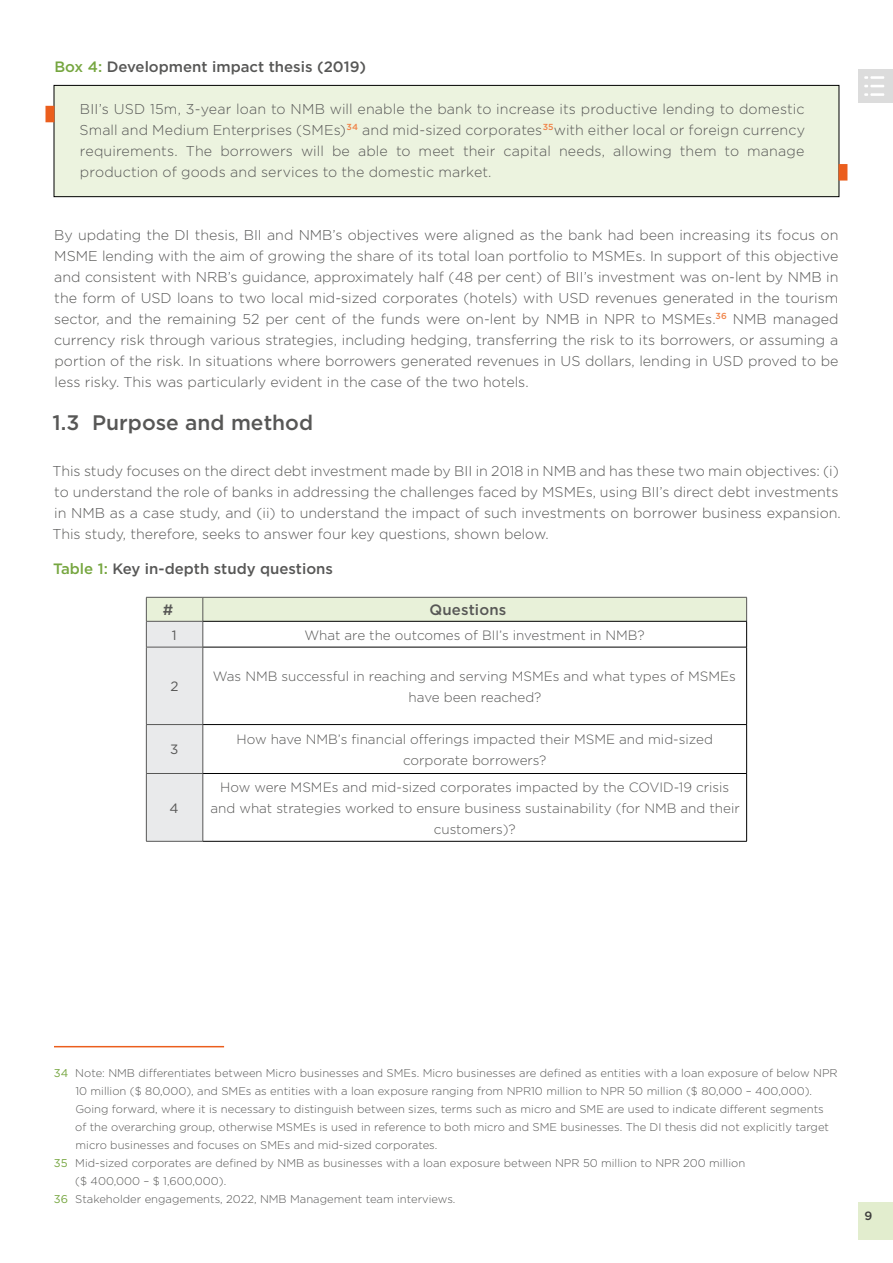
<style>
.page{position:relative;width:893px;height:1263px;background:#fff}
.page>*{position:absolute;margin:0;border:0;box-sizing:border-box;transform-origin:0 0}
.t1{font:500 21px "Gotham";color:#575756}
.ParaStyle63_Box_title{font:500 15px "Gotham";color:#575756}
.Table{font:500 15px "Gotham";color:#575756}
.Table_header{font:500 15px "Gotham";letter-spacing:.01em;color:#575756}
.ParaStyle56_Normal_4_after{font:300 14.25px/21px "Gotham";color:#575756;text-align:justify}
.ParaStyle194_Box{font:300 14.25px/21px "Gotham";letter-spacing:.01em;color:#575756;text-align:justify}
.Cell_text{font:300 13.5px/21px "Gotham";color:#575756;text-align:center}
.Cell_left_grey{font:13.5px "Gotham";color:#575756}
.t2{font:500 12px "Gotham";color:#3c3c3b}
.ParaStyle82_footnote{font:300 11.25px/18px "Gotham";color:#575756}
.s1{color:#76a640}
.s2{font-weight:400;color:#76a640}
</style>
<div class="page">
<div style="left:859px;top:1202px;width:34px;height:37px;background:#e2edce"></div>
<div style="left:859px;top:69px;width:34px;height:34px;background:#dcdcdc"></div>
<hr style="left:870px;top:93px;width:14px;height:3px;background:#fff">
<hr style="left:870px;top:76px;width:14px;height:3px;background:#fff">
<svg style="left:864px;top:85px;width:20px;height:2px"></svg>
<div style="left:54px;top:85px;width:785px;height:112px;background:#ecf3df"></div>
<div style="left:54px;top:85px;width:785px;height:112px;border:1px solid #000"></div>
<div style="left:45px;top:106px;width:9px;height:16px;background:#eb5e1d"></div>
<div style="left:838px;top:164px;width:9px;height:17px;background:#eb5e1d"></div>
<hr style="left:203px;top:841px;width:544px;height:1px;background:#000">
<hr style="left:146px;top:841px;width:57px;height:1px;background:#575756">
<svg style="left:146px;top:597px;width:601px;height:244px"></svg>
<hr style="left:146px;top:647px;width:57px;height:1px;background:#575756">
<hr style="left:54px;top:1046px;width:170px;height:1px;background:#eb5e1d">
<p class="ParaStyle63_Box_title" style="left:54px;top:56px;width:313px"><span class="s1">Box 4:</span> Development impact thesis (2019)</p>
<p class="ParaStyle194_Box" style="left:79px;top:98px;width:727px">BII’s USD 15m, 3-year loan to NMB will enable the bank to increase its productive lending to domestic Small and Medium Enterprises (SMEs)<sup>34</sup> and mid-sized corporates<sup>35</sup>with either local or foreign currency requirements. The borrowers will be able to meet their capital needs, allowing them to manage production of goods and services to the domestic market.</p>
<p class="ParaStyle56_Normal_4_after" style="left:54px;top:224px;width:786px">By updating the DI thesis, BII and NMB’s objectives were aligned as the bank had been increasing its focus on MSME lending with the aim of growing the share of its total loan portfolio to MSMEs. In support of this objective and consistent with NRB’s guidance, approximately half (48 per cent) of BII’s investment was on-lent by NMB in the form of USD loans to two local mid-sized corporates (hotels) with USD revenues generated in the tourism sector, and the remaining 52 per cent of the funds were on-lent by NMB in NPR to MSMEs. <sup>36</sup> NMB managed currency risk through various strategies, including hedging, transferring the risk to its borrowers, or assuming a portion of the risk. In situations where borrowers generated revenues in US dollars, lending in USD proved to be less risky. This was particularly evident in the case of the two hotels.</p>
<p class="t1" style="left:53px;top:408px;width:262px">1.3 Purpose and method</p>
<p class="ParaStyle56_Normal_4_after" style="left:52px;top:460px;width:788px">This study focuses on the direct debt investment made by BII in 2018 in NMB and has these two main objectives: (i) to understand the role of banks in addressing the challenges faced by MSMEs, using BII’s direct debt investments in NMB as a case study, and (ii) to understand the impact of such investments on borrower business expansion.<br>This study, therefore, seeks to answer four key questions, shown below.</p>
<p class="Table" style="left:53px;top:559px;width:282px"><span class="s1">Table 1:</span> Key in-depth study questions</p>
<p class="Table_header" style="left:163px;top:600px;width:12px">#</p>
<p class="Table_header" style="left:429px;top:600px;width:78px">Questions</p>
<p class="Cell_left_grey" style="left:172px;top:626px;width:6px">1</p>
<p class="Cell_text" style="left:304px;top:624px;width:342px">What are the outcomes of BII’s investment in NMB?</p>
<p class="Cell_left_grey" style="left:170px;top:678px;width:10px">2</p>
<p class="Cell_text" style="left:213px;top:665px;width:524px">Was NMB successful in reaching and serving MSMEs and what types of MSMEs have been reached?</p>
<p class="Cell_left_grey" style="left:170px;top:741px;width:10px">3</p>
<p class="Cell_text" style="left:236px;top:728px;width:478px">How have NMB’s financial offerings impacted their MSME and mid-sized corporate borrowers?</p>
<p class="Cell_left_grey" style="left:169px;top:799px;width:11px">4</p>
<p class="Cell_text" style="left:210px;top:776px;width:531px">How were MSMEs and mid-sized corporates impacted by the COVID-19 crisis and what strategies worked to ensure business sustainability (for NMB and their customers)?</p>
<p class="ParaStyle82_footnote" style="left:75px;top:1064px;width:764px;text-indent:-21px"><span class="s2">34</span> Note: NMB differentiates between Micro businesses and SMEs. Micro businesses are defined as entities with a loan exposure of below NPR 10 million ($ 80,000), and SMEs as entities with a loan exposure ranging from NPR10 million to NPR 50 million ($ 80,000 – 400,000).<br>Going forward, where it is necessary to distinguish between sizes, terms such as micro and SME are used to indicate different segments<br>of the overarching group, otherwise MSMEs is used in reference to both micro and SME businesses. The DI thesis did not explicitly target micro businesses and focuses on SMEs and mid-sized corporates.</p>
<p class="ParaStyle82_footnote" style="left:75px;top:1154px;width:671px;text-indent:-21px"><span class="s2">35</span> Mid-sized corporates are defined by NMB as businesses with a loan exposure between NPR 50 million to NPR 200 million ($ 400,000 – $ 1,600,000).</p>
<p class="ParaStyle82_footnote" style="left:54px;top:1190px;width:401px"><span class="s2">36</span> Stakeholder engagements, 2022, NMB Management team interviews.</p>
<p class="t2" style="left:864px;top:1207px;width:9px">9</p>
</div>
